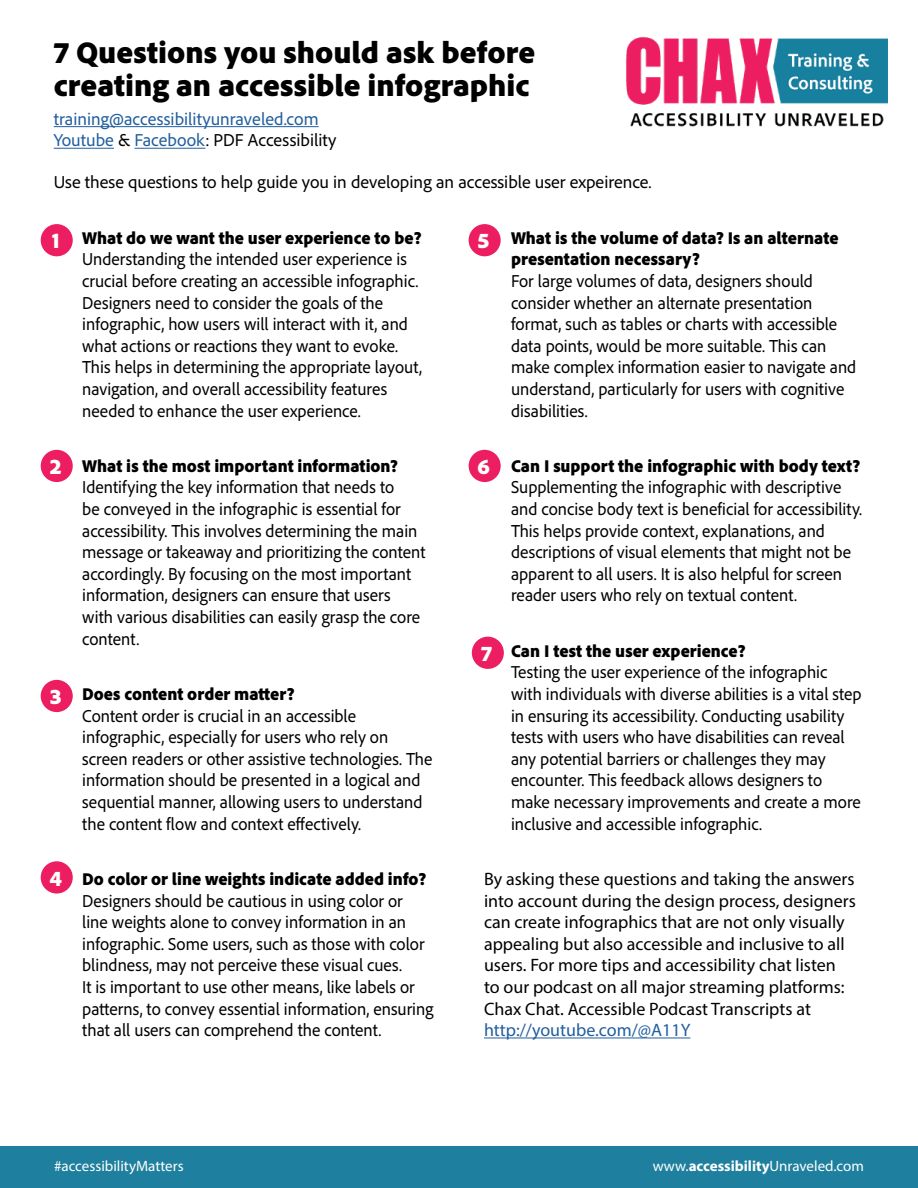
<style>
.page{position:relative;width:918px;height:1188px;background:#fff}
.page>*{position:absolute;margin:0;border:0;box-sizing:border-box;transform-origin:0 0}
.Main_Heading{font:900 31.5px/33px "Adobe Clean";color:#000}
.t1{font:900 22.5px "Adobe Clean";color:#fff}
.Body{font:18px/21.6px "Adobe Clean";color:#000;scale:.96 1}
.Body-2{font:18px/21.6px "Myriad Pro";color:#000}
.Body-3{font:18px "Adobe Clean";color:#000}
.Body-4{font:18px "Adobe Clean";color:#215e9e}
.t2{font:15px "Myriad Pro";color:#fff}
.s1{color:#215e9e}
.s2{font-weight:900}
.s3{font-weight:700}
</style>
<div class="page">
<img style="left:626px;top:37px;width:262px;height:90px">
<hr style="left:54px;top:126px;width:265px;height:1px;background:#215e9e">
<hr style="left:54px;top:148px;width:60px;height:1px;background:#215e9e">
<hr style="left:135px;top:148px;width:70px;height:1px;background:#215e9e">
<div style="left:0;top:1146px;width:918px;height:42px;background:#1e809e"></div>
<hr style="left:484px;top:1038px;width:206px;height:1px;background:#215e9e">
<div style="left:41px;top:224px;width:32px;height:32px;background:#ed1d61;border-radius:50%"></div>
<div style="left:472px;top:637px;width:32px;height:32px;background:#ed1d61;border-radius:50%"></div>
<div style="left:41px;top:450px;width:32px;height:32px;background:#ed1d61;border-radius:50%"></div>
<div style="left:41px;top:680px;width:32px;height:32px;background:#ed1d61;border-radius:50%"></div>
<div style="left:41px;top:861px;width:32px;height:33px;background:#ed1d61;border-radius:50%"></div>
<div style="left:469px;top:224px;width:32px;height:32px;background:#ed1d61;border-radius:50%"></div>
<div style="left:469px;top:450px;width:32px;height:32px;background:#ed1d61;border-radius:50%"></div>
<h1 class="Main_Heading" style="left:54px;top:35px;width:483px">7 Questions you should ask before creating an accessible infographic</h1>
<p class="Body-4" style="left:54px;top:107px;width:266px">training@accessibilityunraveled.com</p>
<p class="Body-3" style="left:54px;top:129px;width:284px"><span class="s1">Youtube</span> &amp; <span class="s1">Facebook</span>: PDF Accessibility</p>
<p class="Body-3" style="left:54px;top:171px;width:599px">Use these questions to help guide you in developing an accessible user expeirence.</p>
<p class="Body" style="left:82px;top:226px;width:356px;text-indent:-27px"><span class="s2">1. What do we want the user experience to be?<br></span>Understanding the intended user experience is crucial before creating an accessible infographic.<br>Designers need to consider the goals of the infographic, how users will interact with it, and what actions or reactions they want to evoke.<br>This helps in determining the appropriate layout, navigation, and overall accessibility features needed to enhance the user experience.</p>
<p class="Body" style="left:82px;top:454px;width:359px;text-indent:-27px"><span class="s2">2. What is the most important information?<br></span>Identifying the key information that needs to<br>be conveyed in the infographic is essential for accessibility. This involves determining the main message or takeaway and prioritizing the content accordingly. By focusing on the most important information, designers can ensure that users with various disabilities can easily grasp the core content.</p>
<p class="t1" style="left:52px;top:226px;width:10px">1</p>
<p class="t1" style="left:50px;top:452px;width:13px">2</p>
<p class="Body" style="left:82px;top:683px;width:366px;text-indent:-27px"><span class="s2">3. Does content order matter?<br></span>Content order is crucial in an accessible infographic, especially for users who rely on screen readers or other assistive technologies. The information should be presented in a logical and sequential manner, allowing users to understand the content flow and context effectively.</p>
<p class="Body" style="left:82px;top:868px;width:367px;text-indent:-27px"><span class="s2">4. Do color or line weights indicate added info?<br></span>Designers should be cautious in using color or<br>line weights alone to convey information in an infographic. Some users, such as those with color blindness, may not perceive these visual cues.<br>It is important to use other means, like labels or patterns, to convey essential information, ensuring that all users can comprehend the content.</p>
<p class="t1" style="left:50px;top:682px;width:13px">3</p>
<p class="t1" style="left:49px;top:863px;width:14px">4</p>
<p class="Body" style="left:511px;top:226px;width:361px;text-indent:-27px"><span class="s2">5. What is the volume of data? Is an alternate presentation necessary?<br></span>For large volumes of data, designers should consider whether an alternate presentation format, such as tables or charts with accessible data points, would be more suitable. This can make complex information easier to navigate and understand, particularly for users with cognitive disabilities.</p>
<p class="t1" style="left:478px;top:226px;width:14px">5</p>
<p class="Body" style="left:511px;top:454px;width:367px;text-indent:-27px"><span class="s2">6. Can I support the infographic with body text?<br></span>Supplementing the infographic with descriptive and concise body text is beneficial for accessibility.<br>This helps provide context, explanations, and descriptions of visual elements that might not be apparent to all users. It is also helpful for screen reader users who rely on textual content.</p>
<p class="Body" style="left:511px;top:639px;width:367px;text-indent:-27px"><span class="s2">7. Can I test the user experience?<br></span>Testing the user experience of the infographic with individuals with diverse abilities is a vital step in ensuring its accessibility. Conducting usability tests with users who have disabilities can reveal any potential barriers or challenges they may encounter. This feedback allows designers to make necessary improvements and create a more inclusive and accessible infographic.</p>
<p class="Body-2" style="left:484px;top:868px;width:373px">By asking these questions and taking the answers into account during the design process, designers can create infographics that are not only visually appealing but also accessible and inclusive to all users. For more tips and accessibility chat listen to our podcast on all major streaming platforms:<br>Chax Chat. Accessible Podcast Transcripts at <span class="s1">http://youtube.com/@A11Y</span></p>
<p class="t1" style="left:477px;top:452px;width:15px">6</p>
<p class="t1" style="left:481px;top:638px;width:12px">7</p>
<p class="t2" style="left:54px;top:1157px;width:131px">#accessibilityMatters</p>
<p class="t2" style="left:653px;top:1157px;width:213px">www.<span class="s3">accessibility</span>Unraveled.com</p>
</div>
